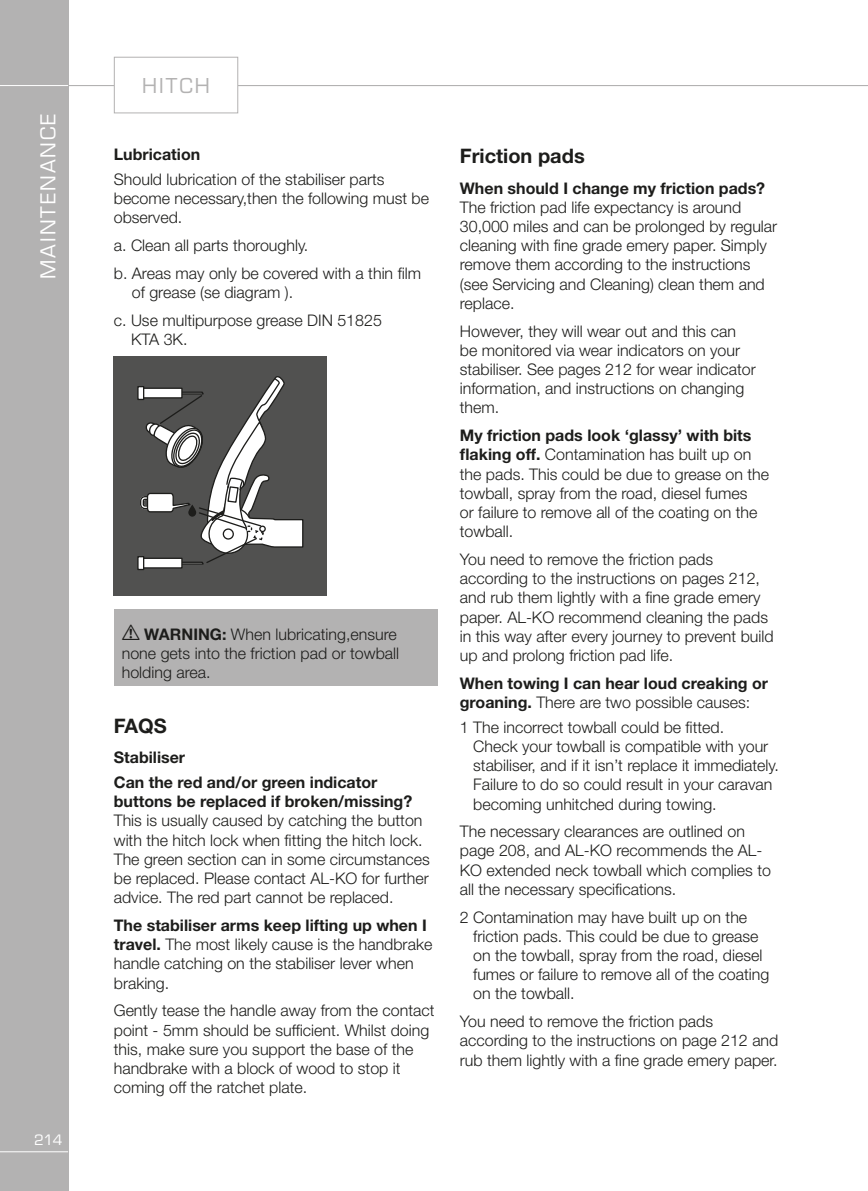
<style>
.page{position:relative;width:868px;height:1191px;background:#fff}
.page>*{position:absolute;margin:0;border:0;box-sizing:border-box;transform-origin:0 0}
.t1{font:700 20px "Helvetica Neue";color:#1d1d1b}
.t2{font:20px "Eurostile";letter-spacing:.1em;color:#fff}
.t3{font:20px "Eurostile";letter-spacing:.1em;color:#b3b2b2}
.t4{font:300 16px/19.2px "Helvetica Neue";color:#1d1d1b}
.t5{font:700 16px/24.8px "Helvetica Neue";color:#1d1d1b}
.t6{font:14px "Eurostile";color:#fff}
.s1{font-family:"Hazard";font-weight:400;font-size:22px}
.s2{font-weight:700}
.s3{font-weight:300}
</style>
<div class="page">
<hr style="left:0;top:85px;width:867px;height:1px;background:#b3b2b2">
<div style="left:0;top:0;width:68px;height:1191px;background:#b3b2b2"></div>
<hr style="left:0;top:1151px;width:68px;height:1px;background:#fff">
<hr style="left:0;top:85px;width:68px;height:1px;background:#fff">
<div style="left:114px;top:57px;width:124px;height:56px;background:#fff"></div>
<div style="left:114px;top:57px;width:124px;height:56px;border:1px solid #b3b2b2"></div>
<div style="left:114px;top:356px;width:213px;height:240px;background:#515150"></div>
<div style="left:137px;top:556px;width:7px;height:14px;border:1px solid #1d1d1b"></div>
<div style="left:137px;top:386px;width:7px;height:14px;border:1px solid #1d1d1b"></div>
<svg style="left:139px;top:376px;width:165px;height:194px"></svg>
<div style="left:114px;top:609px;width:323px;height:77px;background:#b3b2b2"></div>
<p class="t2" style="left:36px;top:279px;width:167px;rotate:-90deg">MAINTENANCE</p>
<p class="t6" style="left:34px;top:1131px;width:30px">214</p>
<p class="t3" style="left:142px;top:74px;width:69px">HITCH</p>
<p class="t5" style="left:114px;top:141px;width:88px">Lubrication</p>
<p class="t4" style="left:114px;top:169px;width:317px">Should lubrication of the stabiliser parts become necessary,then the following must be observed.</p>
<p class="t4" style="left:114px;top:231px;width:309px;line-height:27.6px">a. Clean all parts thoroughly.<br>b. Areas may only be covered with a thin film</p>
<p class="t4" style="left:114px;top:278px;width:269px;line-height:27.8px;text-indent:18px">of grease (se diagram ).<br>c. Use multipurpose grease DIN 51825</p>
<p class="t4" style="left:131px;top:329px;width:58px">KTA 3K.</p>
<p class="t4" style="left:122px;top:624px;width:279px"><span class="s1">!</span> <span class="s2">WARNING:</span> When lubricating,ensure none gets into the friction pad or towball holding area.</p>
<p class="t1" style="left:114px;top:713px;width:55px">FAQS</p>
<p class="t5" style="left:114px;top:744px;width:265px">Stabiliser<br>Can the red and/or green indicator</p>
<p class="t5" style="left:114px;top:789px;width:300px">buttons be replaced if broken/missing?</p>
<p class="t4" style="left:114px;top:811px;width:317px">This is usually caused by catching the button with the hitch lock when fitting the hitch lock.<br>The green section can in some circumstances be replaced. Please contact AL-KO for further advice. The red part cannot be replaced.</p>
<p class="t4" style="left:114px;top:915px;width:320px"><span class="s2">The stabiliser arms keep lifting up when I travel.</span> The most likely cause is the handbrake handle catching on the stabiliser lever when braking.</p>
<p class="t4" style="left:114px;top:1000px;width:322px">Gently tease the handle away from the contact point - 5mm should be sufficient. Whilst doing this, make sure you support the base of the handbrake with a block of wood to stop it coming off the ratchet plate.</p>
<p class="t1" style="left:460px;top:144px;width:126px">Friction pads</p>
<p class="t5" style="left:460px;top:175px;width:307px">When should I change my friction pads?</p>
<p class="t4" style="left:460px;top:197px;width:319px">The friction pad life expectancy is around 30,000 miles and can be prolonged by regular cleaning with fine grade emery paper. Simply remove them according to the instructions (see Servicing and Cleaning) clean them and replace.</p>
<p class="t4" style="left:460px;top:321px;width:297px">However, they will wear out and this can be monitored via wear indicators on your stabiliser. See pages 212 for wear indicator information, and instructions on changing them.</p>
<p class="t4" style="left:460px;top:425px;width:311px"><span class="s2">My friction pads look ‘glassy’ with bits flaking off.</span> Contamination has built up on the pads. This could be due to grease on the towball, spray from the road, diesel fumes<br>or failure to remove all of the coating on the towball.</p>
<p class="t4" style="left:460px;top:549px;width:315px">You need to remove the friction pads according to the instructions on pages 212, and rub them lightly with a fine grade emery paper. AL-KO recommend cleaning the pads in this way after every journey to prevent build up and prolong friction pad life.</p>
<p class="t5" style="left:460px;top:673px;width:310px;line-height:19.2px">When towing I can hear loud creaking or groaning. <span class="s3">There are two possible causes:</span></p>
<p class="t4" style="left:473px;top:717px;width:307px;text-indent:-13px">1 The incorrect towball could be fitted.<br>Check your towball is compatible with your stabiliser, and if it isn’t replace it immediately.<br>Failure to do so could result in your caravan becoming unhitched during towing.</p>
<p class="t4" style="left:460px;top:821px;width:312px">The necessary clearances are outlined on page 208, and AL-KO recommends the AL-KO extended neck towball which complies to all the necessary specifications.</p>
<p class="t4" style="left:473px;top:907px;width:297px;text-indent:-13px">2 Contamination may have built up on the friction pads. This could be due to grease on the towball, spray from the road, diesel fumes or failure to remove all of the coating on the towball.</p>
<p class="t4" style="left:460px;top:1011px;width:320px">You need to remove the friction pads according to the instructions on page 212 and rub them lightly with a fine grade emery paper.</p>
</div>
